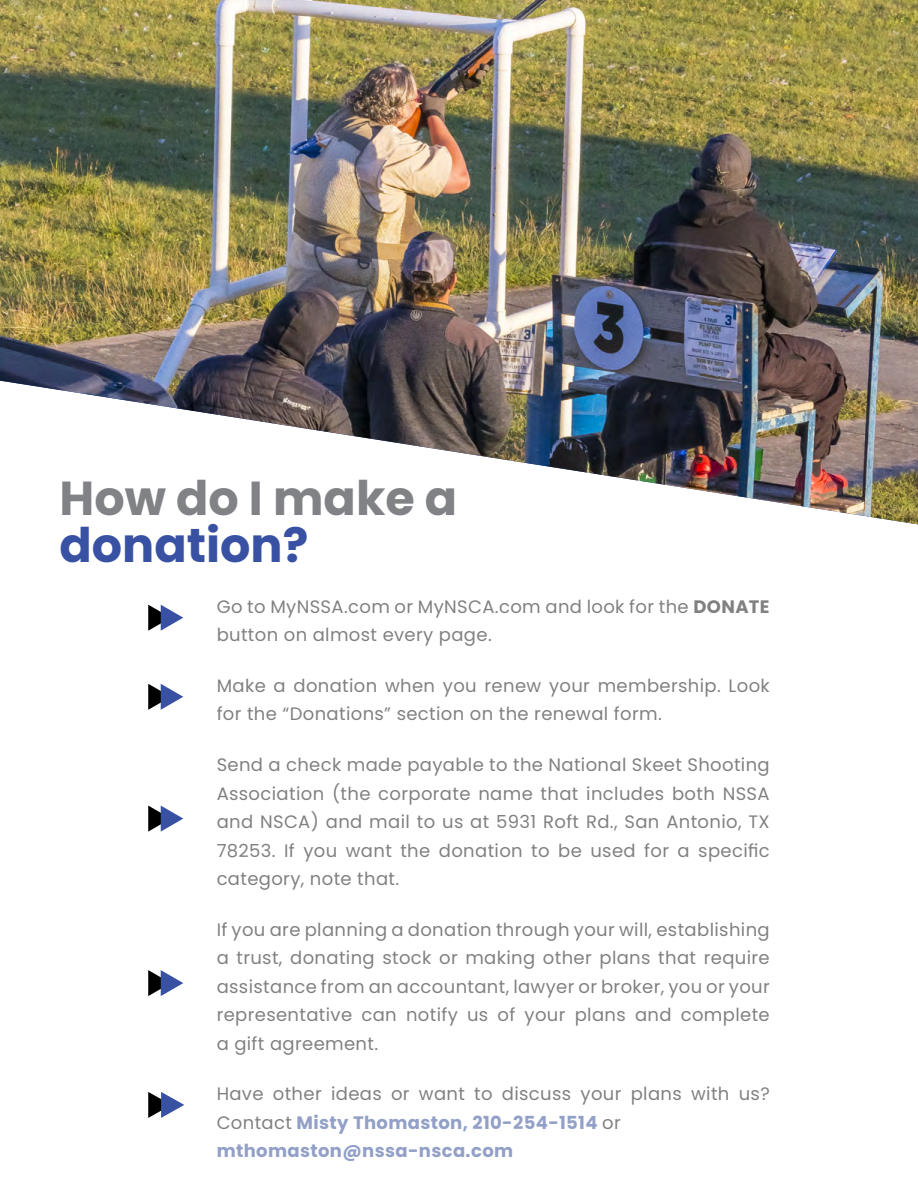
<style>
.page{position:relative;width:918px;height:1188px;background:#fff}
.page>*{position:absolute;margin:0;border:0;box-sizing:border-box;transform-origin:0 0}
.t1{font:700 47.7px "Poppins";color:#808285}
.t2{font:700 47.7px "Poppins";color:#3851a3}
.t3{font:18px/28.5px "Poppins";letter-spacing:.02em;color:#000}
.s1{font-weight:700}
.s2{font-weight:700;color:#25408f}
</style>
<div class="page">
<img style="left:0;top:0;width:918px;height:524px">
<svg style="left:148px;top:1092px;width:36px;height:26px"></svg>
<svg style="left:148px;top:970px;width:35px;height:26px"></svg>
<svg style="left:148px;top:806px;width:35px;height:26px"></svg>
<svg style="left:148px;top:605px;width:35px;height:26px"></svg>
<svg style="left:148px;top:684px;width:35px;height:26px"></svg>
<h1 class="t1" style="left:60px;top:470px;width:399px">How do I make a</h1>
<h1 class="t2" style="left:60px;top:518px;width:250px">donation?</h1>
<p class="t3" style="left:217px;top:592px;width:555px">Go to MyNSSA.com or MyNSCA.com and look for the <span class="s1">DONATE </span>button on almost every page.</p>
<p class="t3" style="left:217px;top:672px;width:555px">Make a donation when you renew your membership. Look for the “Donations” section on the renewal form.</p>
<p class="t3" style="left:217px;top:751px;width:555px;text-align:justify">Send a check made payable to the National Skeet Shooting Association (the corporate name that includes both NSSA and NSCA) and mail to us at 5931 Roft Rd., San Antonio, TX 78253. If you want the donation to be used for a specific category, note that.</p>
<p class="t3" style="left:217px;top:915px;width:555px;text-align:justify">If you are planning a donation through your will, establishing a trust, donating stock or making other plans that require assistance from an accountant, lawyer or broker, you or your representative can notify us of your plans and complete a gift agreement.</p>
<p class="t3" style="left:217px;top:1080px;width:555px">Have other ideas or want to discuss your plans with us?<br>Contact <span class="s2">Misty Thomaston, 210-254-1514</span> or <span class="s2">mthomaston@nssa-nsca.com</span></p>
</div>
